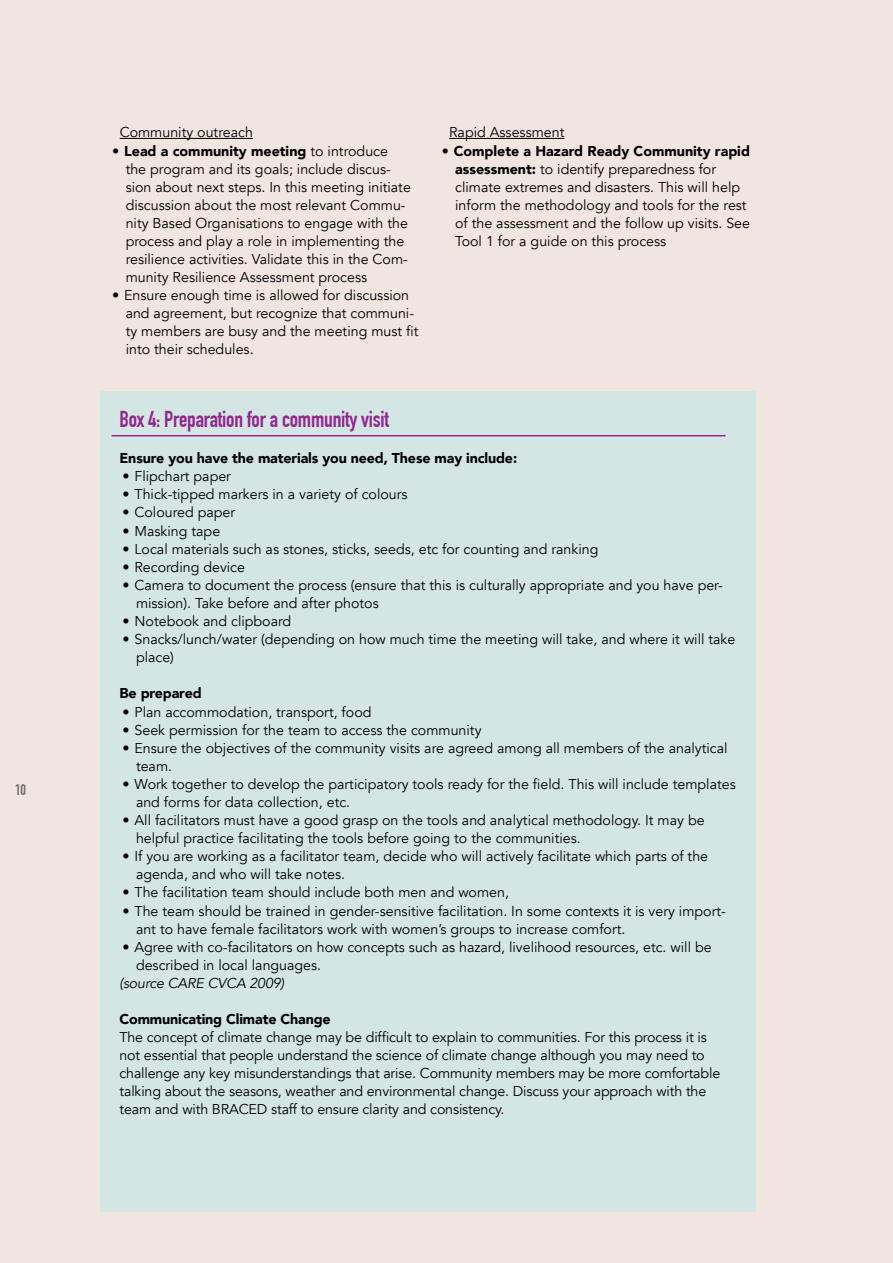
<style>
.page{position:relative;width:893px;height:1263px;background:#f1e5df}
.page>*{position:absolute;margin:0;border:0;box-sizing:border-box;transform-origin:0 0}
.t1{font:700 22.5px "DIN Condensed";letter-spacing:-.01em;color:#92278f}
.t2{font:700 15px "DIN Condensed";color:#6d6e71}
.t3{font:14.25px/18px "Avenir";color:#000}
.t4{font:900 14.25px "Avenir";letter-spacing:-.01em;color:#000}
.t5{font:italic 14.25px "Avenir";letter-spacing:-.01em;color:#000}
.s1{font-weight:900}
</style>
<div class="page">
<div style="left:101px;top:391px;width:655px;height:821px;background:#d4e6e4"></div>
<hr style="left:111px;top:435px;width:614px;height:1px;background:#92278f">
<hr style="left:120px;top:138px;width:133px;height:1px;background:#000">
<hr style="left:449px;top:138px;width:115px;height:1px;background:#000">
<p class="t2" style="left:15px;top:781px;width:13px">10</p>
<p class="t3" style="left:120px;top:124px;width:135px">Community outreach</p>
<p class="t3" style="left:126px;top:142px;width:287px;text-indent:-13px"><span class="s1">• Lead a community meeting</span> to introduce the program and its goals; include discus&shy;sion about next steps. In this meeting initiate discussion about the most relevant Commu&shy;nity Based Organisations to engage with the process and play a role in implementing the resilience activities. Validate this in the Com&shy;munity Resilience Assessment process</p>
<p class="t3" style="left:126px;top:286px;width:294px;text-indent:-13px">• Ensure enough time is allowed for discussion and agreement, but recognize that communi&shy;ty members are busy and the meeting must fit into their schedules.</p>
<p class="t3" style="left:449px;top:124px;width:117px">Rapid Assessment</p>
<p class="t3" style="left:455px;top:142px;width:296px;text-indent:-13px"><span class="s1">• Complete a Hazard Ready Community rapid assessment:</span> to identify preparedness for climate extremes and disasters. This will help inform the methodology and tools for the rest of the assessment and the follow up visits. See Tool 1 for a guide on this process</p>
<h1 class="t1" style="left:119px;top:406px;width:271px">Box 4: Preparation for a community visit</h1>
<p class="t4" style="left:119px;top:446px;width:399px">Ensure you have the materials you need, These may include:</p>
<p class="t3" style="left:122px;top:467px;width:110px">• Flipchart paper</p>
<p class="t3" style="left:122px;top:486px;width:287px">• Thick-tipped markers in a variety of colours</p>
<p class="t3" style="left:122px;top:504px;width:114px">• Coloured paper</p>
<p class="t3" style="left:122px;top:522px;width:99px">• Masking tape</p>
<p class="t3" style="left:122px;top:540px;width:477px">• Local materials such as stones, sticks, seeds, etc for counting and ranking</p>
<p class="t3" style="left:122px;top:558px;width:124px">• Recording device</p>
<p class="t3" style="left:136px;top:576px;width:588px;text-indent:-14px">• Camera to document the process (ensure that this is culturally appropriate and you have per&shy;mission). Take before and after photos</p>
<p class="t3" style="left:122px;top:612px;width:170px">• Notebook and clipboard</p>
<p class="t3" style="left:136px;top:631px;width:601px;text-indent:-13px">• Snacks/lunch/water (depending on how much time the meeting will take, and where it will take place)</p>
<p class="t4" style="left:119px;top:681px;width:84px">Be prepared</p>
<p class="t3" style="left:122px;top:703px;width:250px">• Plan accommodation, transport, food</p>
<p class="t3" style="left:122px;top:721px;width:361px">• Seek permission for the team to access the community</p>
<p class="t3" style="left:136px;top:739px;width:593px;text-indent:-13px">• Ensure the objectives of the community visits are agreed among all members of the analytical team.</p>
<p class="t3" style="left:136px;top:775px;width:601px;text-indent:-13px">• Work together to develop the participatory tools ready for the field. This will include templates and forms for data collection, etc.</p>
<p class="t3" style="left:136px;top:811px;width:570px;text-indent:-13px">• All facilitators must have a good grasp on the tools and analytical methodology. It may be helpful practice facilitating the tools before going to the communities.</p>
<p class="t3" style="left:136px;top:848px;width:574px;text-indent:-13px">• If you are working as a facilitator team, decide who will actively facilitate which parts of the agenda, and who will take notes.</p>
<p class="t3" style="left:122px;top:884px;width:388px">• The facilitation team should include both men and women,</p>
<p class="t3" style="left:136px;top:902px;width:591px;text-indent:-13px">• The team should be trained in gender-sensitive facilitation. In some contexts it is very import&shy;ant to have female facilitators work with women’s groups to increase comfort.</p>
<p class="t3" style="left:136px;top:938px;width:577px;text-indent:-13px">• Agree with co-facilitators on how concepts such as hazard, livelihood resources, etc. will be described in local languages.</p>
<p class="t5" style="left:119px;top:974px;width:166px">(source CARE CVCA 2009)</p>
<p class="t4" style="left:119px;top:1006px;width:213px">Communicating Climate Change</p>
<p class="t3" style="left:119px;top:1028px;width:602px">The concept of climate change may be difficult to explain to communities. For this process it is not essential that people understand the science of climate change although you may need to challenge any key misunderstandings that arise. Community members may be more comfortable talking about the seasons, weather and environmental change. Discuss your approach with the team and with BRACED staff to ensure clarity and consistency.</p>
</div>
